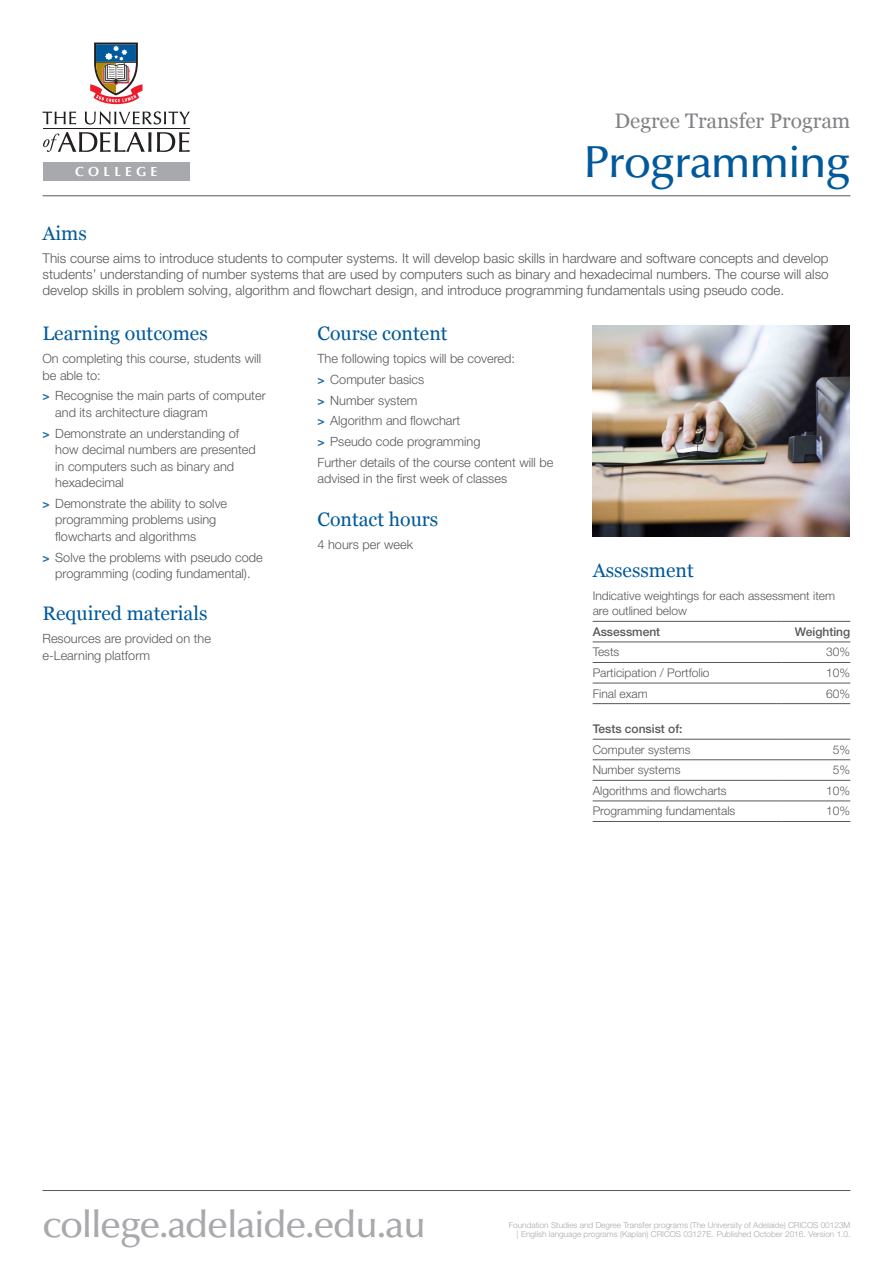
<style>
.page{position:relative;width:893px;height:1263px;background:#fff}
.page>*{position:absolute;margin:0;border:0;box-sizing:border-box;transform-origin:0 0}
.Subject_title{font:500 45px "Optima LT Std";letter-spacing:-.03em;color:#00599b}
.t1{font:500 37.8px "Optima LT Std";letter-spacing:-.03em;color:#a8a9ad}
.Program_title{font:21px "Georgia";color:#808285}
.Subhead{font:19.5px "Georgia";color:#00599b}
.Intro{font:300 13.5px/16.2px "Helvetica Neue LT Std";color:#57585a;text-align:justify}
.t2{font:700 13.2px "Optima LT Std";letter-spacing:.32em;color:#fff}
.Bullet{font:300 12.75px/16.5px "Helvetica Neue LT Std";color:#57585a}
.Body_text{font:300 12.75px/16.5px "Helvetica Neue LT Std";color:#57585a}
.Body_table{font:300 12px/15px "Helvetica Neue LT Std";color:#57585a}
.Body_table-2{font:500 12px "Helvetica Neue LT Std";color:#57585a}
.t3{font:300 8.25px/9px "Helvetica Neue LT Std";color:#a8a9ad;text-align:right}
.s1{font-weight:700;font-size:12px;color:#216eaa}
</style>
<div class="page">
<div style="left:43px;top:163px;width:146px;height:18px;background:#a8a9ad"></div>
<svg style="left:43px;top:112px;width:33px;height:12px"></svg>
<svg style="left:43px;top:132px;width:147px;height:20px"></svg>
<hr style="left:43px;top:128px;width:146px;height:1px;background:#231f20">
<svg style="left:85px;top:111px;width:105px;height:14px"></svg>
<svg style="left:90px;top:43px;width:52px;height:61px"></svg>
<hr style="left:43px;top:196px;width:807px;height:1px;background:#57585a">
<hr style="left:43px;top:1190px;width:807px;height:1px;background:#57585a">
<img style="left:593px;top:326px;width:257px;height:211px">
<hr style="left:593px;top:621px;width:188px;height:1px;background:#57585a">
<hr style="left:781px;top:621px;width:69px;height:1px;background:#57585a">
<hr style="left:593px;top:642px;width:188px;height:1px;background:#57585a">
<hr style="left:781px;top:642px;width:69px;height:1px;background:#57585a">
<hr style="left:593px;top:662px;width:188px;height:1px;background:#57585a">
<hr style="left:781px;top:662px;width:69px;height:1px;background:#57585a">
<hr style="left:593px;top:683px;width:188px;height:1px;background:#57585a">
<hr style="left:781px;top:683px;width:69px;height:1px;background:#57585a">
<hr style="left:593px;top:703px;width:188px;height:1px;background:#57585a">
<hr style="left:781px;top:703px;width:69px;height:1px;background:#57585a">
<hr style="left:593px;top:739px;width:188px;height:1px;background:#57585a">
<hr style="left:781px;top:739px;width:69px;height:1px;background:#57585a">
<hr style="left:593px;top:759px;width:188px;height:1px;background:#57585a">
<hr style="left:781px;top:759px;width:69px;height:1px;background:#57585a">
<hr style="left:593px;top:780px;width:188px;height:1px;background:#57585a">
<hr style="left:781px;top:780px;width:69px;height:1px;background:#57585a">
<hr style="left:593px;top:801px;width:188px;height:1px;background:#57585a">
<hr style="left:781px;top:801px;width:69px;height:1px;background:#57585a">
<hr style="left:593px;top:821px;width:188px;height:1px;background:#57585a">
<hr style="left:781px;top:821px;width:69px;height:1px;background:#57585a">
<p class="t2" style="left:75px;top:164px;width:83px">COLLEGE</p>
<p class="Program_title" style="left:614px;top:105px;width:237px">Degree Transfer Program</p>
<p class="Subject_title" style="left:584px;top:137px;width:268px">Programming</p>
<p class="Subhead" style="left:43px;top:219px;width:46px">Aims</p>
<p class="Intro" style="left:43px;top:249px;width:788px">This course aims to introduce students to computer systems. It will develop basic skills in hardware and software concepts and develop students’ understanding of number systems that are used by computers such as binary and hexadecimal numbers. The course will also develop skills in problem solving, algorithm and flowchart design, and introduce programming fundamentals using pseudo code.</p>
<p class="Subhead" style="left:43px;top:319px;width:167px">Learning outcomes</p>
<p class="Body_text" style="left:43px;top:350px;width:220px">On completing this course, students will be able to:</p>
<p class="Bullet" style="left:55px;top:387px;width:212px;text-indent:-13px"><span class="s1">&gt;</span> Recognise the main parts of computer and its architecture diagram</p>
<p class="Bullet" style="left:55px;top:425px;width:202px;text-indent:-13px"><span class="s1">&gt;</span> Demonstrate an understanding of how decimal numbers are presented in computers such as binary and hexadecimal</p>
<p class="Bullet" style="left:55px;top:495px;width:173px;text-indent:-13px"><span class="s1">&gt;</span> Demonstrate the ability to solve programming problems using flowcharts and algorithms</p>
<p class="Bullet" style="left:43px;top:549px;width:222px;text-align:center"><span class="s1">&gt;</span> Solve the problems with pseudo code programming (coding fundamental).</p>
<p class="Subhead" style="left:43px;top:599px;width:166px">Required materials</p>
<p class="Body_text" style="left:43px;top:630px;width:170px">Resources are provided on the e-Learning platform</p>
<p class="Subhead" style="left:317px;top:319px;width:132px">Course content</p>
<p class="Body_text" style="left:317px;top:350px;width:199px">The following topics will be covered:</p>
<p class="Bullet" style="left:317px;top:371px;width:108px"><span class="s1">&gt;</span> Computer basics</p>
<p class="Bullet" style="left:317px;top:392px;width:101px"><span class="s1">&gt;</span> Number system</p>
<p class="Bullet" style="left:317px;top:412px;width:144px"><span class="s1">&gt;</span> Algorithm and flowchart</p>
<p class="Bullet" style="left:317px;top:433px;width:164px"><span class="s1">&gt;</span> Pseudo code programming</p>
<p class="Bullet" style="left:317px;top:454px;width:237px">Further details of the course content will be advised in the first week of classes</p>
<p class="Subhead" style="left:317px;top:505px;width:122px">Contact hours</p>
<p class="Body_text" style="left:317px;top:535px;width:97px">4 hours per week</p>
<p class="Subhead" style="left:593px;top:556px;width:103px">Assessment</p>
<p class="Body_table" style="left:593px;top:588px;width:244px">Indicative weightings for each assessment item are outlined below</p>
<p class="Body_table-2" style="left:593px;top:624px;width:69px">Assessment</p>
<p class="Body_table-2" style="left:795px;top:624px;width:57px">Weighting</p>
<p class="Body_table" style="left:593px;top:644px;width:28px">Tests</p>
<p class="Body_table" style="left:826px;top:644px;width:26px">30%</p>
<p class="Body_table" style="left:593px;top:665px;width:118px">Participation / Portfolio</p>
<p class="Body_table" style="left:826px;top:665px;width:26px">10%</p>
<p class="Body_table" style="left:593px;top:686px;width:57px">Final exam</p>
<p class="Body_table" style="left:826px;top:686px;width:26px">60%</p>
<p class="Body_table-2" style="left:593px;top:722px;width:91px">Tests consist of:</p>
<p class="Body_table" style="left:593px;top:742px;width:99px">Computer systems</p>
<p class="Body_table" style="left:833px;top:742px;width:19px">5%</p>
<p class="Body_table" style="left:593px;top:762px;width:89px">Number systems</p>
<p class="Body_table" style="left:833px;top:762px;width:19px">5%</p>
<p class="Body_table" style="left:593px;top:783px;width:136px">Algorithms and flowcharts</p>
<p class="Body_table" style="left:826px;top:783px;width:26px">10%</p>
<p class="Body_table" style="left:593px;top:803px;width:144px">Programming fundamentals</p>
<p class="Body_table" style="left:826px;top:803px;width:26px">10%</p>
<h2 class="t1" style="left:43px;top:1203px;width:385px">college.adelaide.edu.au</h2>
<p class="t3" style="left:509px;top:1220px;width:343px">Foundation Studies and Degree Transfer programs (The University of Adelaide) CRICOS 00123M | English language programs (Kaplan) CRICOS 03127E. Published October 2016. Version 1.0.</p>
</div>
